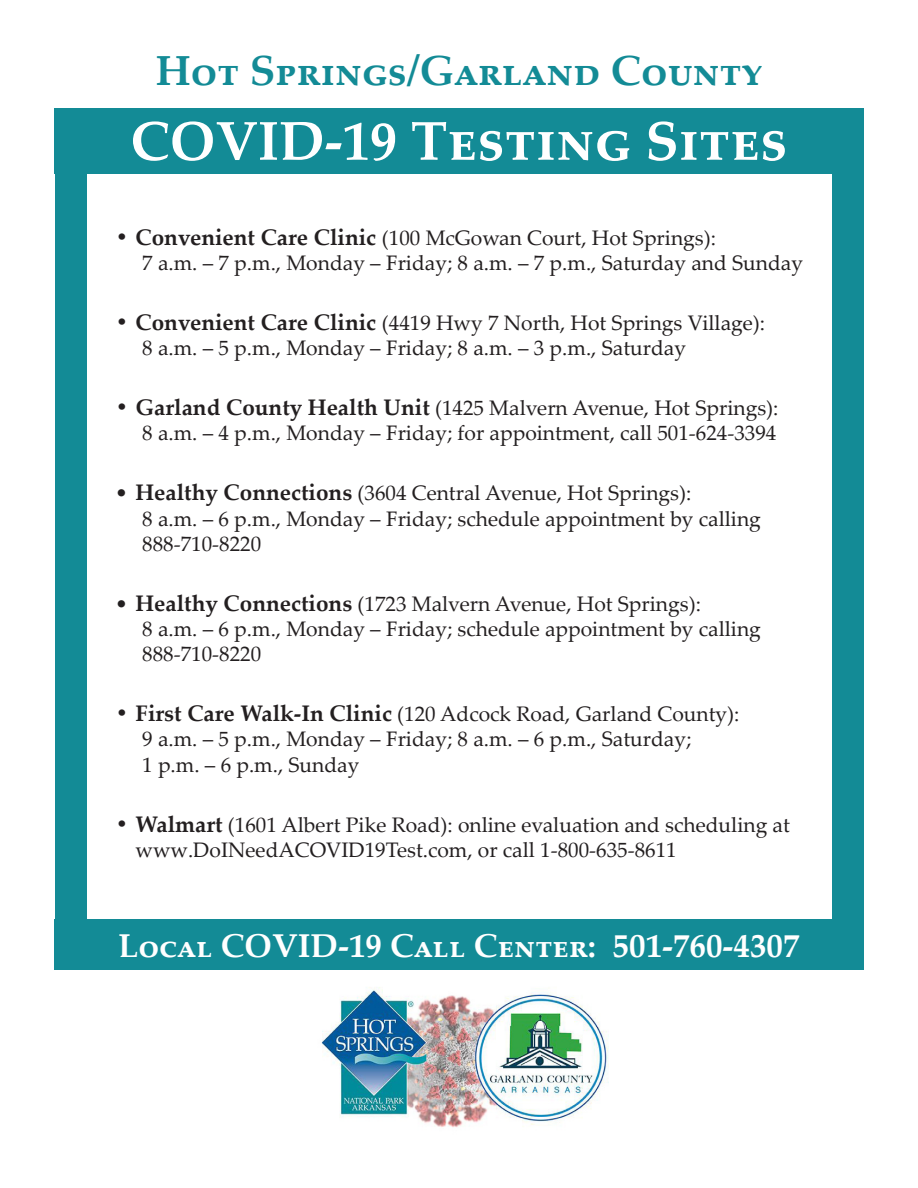
<style>
.page{position:relative;width:918px;height:1188px;background:#fff}
.page>*{position:absolute;margin:0;border:0;box-sizing:border-box;transform-origin:0 0}
.t1{font:700 54.6px "Palatino Linotype";color:#fff}
.t2{font:700 42px "Palatino Linotype";color:#138b96}
.t3{font:700 33px "Palatino Linotype";color:#fff}
.t4{font:21px/25.2px "Palatino Linotype";color:#231f20}
.s1{font-size:60px}
.s2{font-weight:700;font-size:22.5px}
</style>
<div class="page">
<img style="left:321px;top:987px;width:288px;height:140px">
<div style="left:54px;top:108px;width:810px;height:66px;background:#138b96"></div>
<div style="left:54px;top:920px;width:810px;height:50px;background:#138b96"></div>
<div style="left:55px;top:164px;width:31px;height:762px;background:#138b96"></div>
<div style="left:832px;top:164px;width:32px;height:762px;background:#138b96"></div>
<p class="t2" style="left:156px;top:41px;width:608px">Hot Springs/Garland County</p>
<p class="t1" style="left:130px;top:102px;width:659px">COVID-19 T<span class="s1">esting</span> S<span class="s1">ites</span></p>
<p class="t4" style="left:115px;top:224px;width:602px"><span class="s2">• Convenient Care Clinic</span> (100 McGowan Court, Hot Springs):</p>
<p class="t4" style="left:142px;top:249px;width:662px">7 a.m. – 7 p.m., Monday – Friday; 8 a.m. – 7 p.m., Saturday and Sunday</p>
<p class="t4" style="left:115px;top:309px;width:651px"><span class="s2">• Convenient Care Clinic</span> (4419 Hwy 7 North, Hot Springs Village):</p>
<p class="t4" style="left:142px;top:335px;width:545px">8 a.m. – 5 p.m., Monday – Friday; 8 a.m. – 3 p.m., Saturday</p>
<p class="t4" style="left:115px;top:395px;width:665px"><span class="s2">• Garland County Health Unit</span> (1425 Malvern Avenue, Hot Springs):</p>
<p class="t4" style="left:142px;top:420px;width:636px">8 a.m. – 4 p.m., Monday – Friday; for appointment, call 501-624-3394</p>
<p class="t4" style="left:115px;top:480px;width:578px">• <span class="s2">Healthy Connections</span> (3604 Central Avenue, Hot Springs):</p>
<p class="t4" style="left:142px;top:505px;width:620px">8 a.m. – 6 p.m., Monday – Friday; schedule appointment by calling</p>
<p class="t4" style="left:142px;top:530px;width:120px">888-710-8220</p>
<p class="t4" style="left:115px;top:590px;width:587px">• <span class="s2">Healthy Connections</span> (1723 Malvern Avenue, Hot Springs):</p>
<p class="t4" style="left:142px;top:615px;width:620px">8 a.m. – 6 p.m., Monday – Friday; schedule appointment by calling</p>
<p class="t4" style="left:142px;top:641px;width:120px">888-710-8220</p>
<p class="t4" style="left:115px;top:701px;width:626px"><span class="s2">• First Care Walk-In Clinic</span> (120 Adcock Road, Garland County):</p>
<p class="t4" style="left:142px;top:726px;width:551px">9 a.m. – 5 p.m., Monday – Friday; 8 a.m. – 6 p.m., Saturday;</p>
<p class="t4" style="left:142px;top:751px;width:219px">1 p.m. – 6 p.m., Sunday</p>
<p class="t4" style="left:136px;top:811px;width:656px;text-indent:-20px"><span class="s2">• Walmart</span> (1601 Albert Pike Road): online evaluation and scheduling at www.DoINeedACOVID19Test.com, or call 1-800-635-8611</p>
<p class="t3" style="left:118px;top:923px;width:683px">Local COVID-19 Call Center: 501-760-4307</p>
</div>
